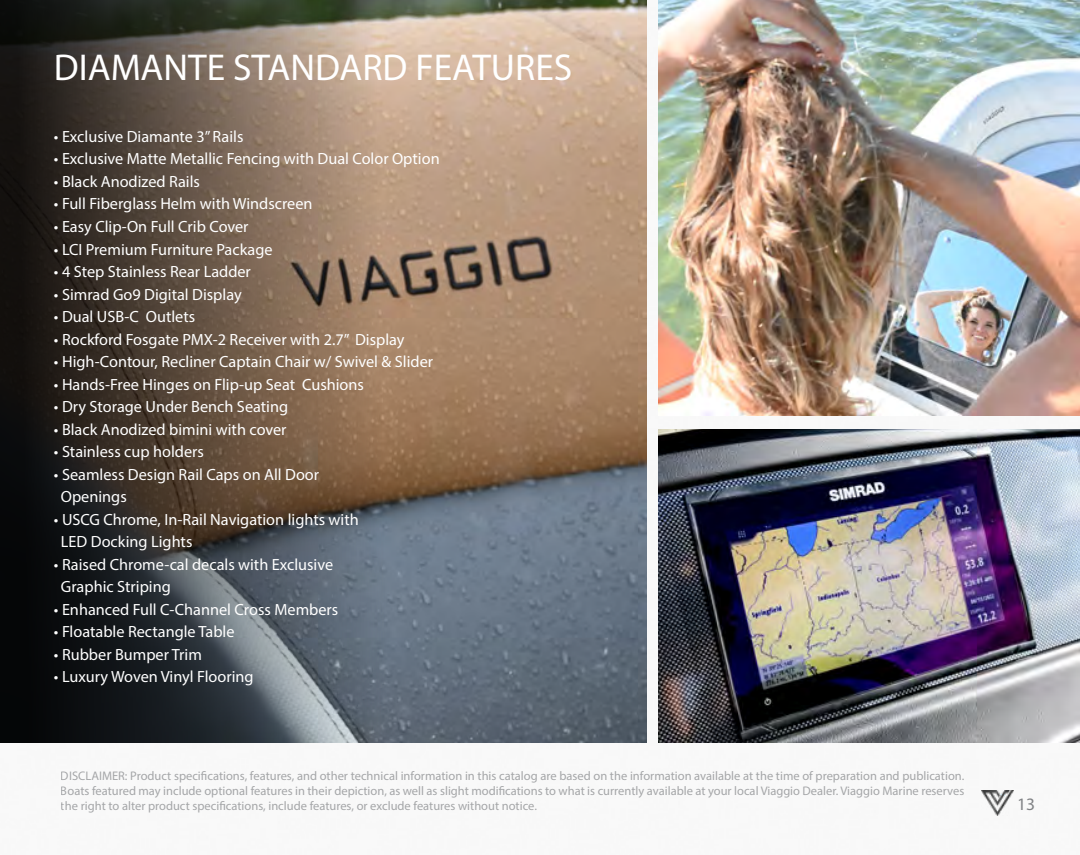
<style>
.page{position:relative;width:1080px;height:855px;background:#fff}
.page>*{position:absolute;margin:0;border:0;box-sizing:border-box;transform-origin:0 0}
.t1{font:37.5px "Myriad Pro";color:#fff}
.t2{font:17.5px "Myriad Pro";color:#808285}
.t3{font:16.25px/22.5px "Myriad Pro";color:#fff}
.t4{font:12.5px/15px "Myriad Pro";color:#808285;text-align:justify}
</style>
<div class="page">
<img style="left:484px;top:0;width:162px;height:742px">
<svg style="left:0;top:0;width:484px;height:742px;background:#5f564d"></svg>
<img style="left:981px;top:791px;width:33px;height:25px">
<img style="left:659px;top:0;width:421px;height:415px">
<img style="left:659px;top:429px;width:421px;height:313px">
<h1 class="t1" style="left:54px;top:45px;width:520px">DIAMANTE STANDARD FEATURES</h1>
<p class="t3" style="left:54px;top:125px;width:191px">• Exclusive Diamante 3” Rails</p>
<p class="t3" style="left:54px;top:148px;width:387px">• Exclusive Matte Metallic Fencing with Dual Color Option</p>
<p class="t3" style="left:54px;top:170px;width:148px">• Black Anodized Rails</p>
<p class="t3" style="left:54px;top:193px;width:260px">• Full Fiberglass Helm with Windscreen</p>
<p class="t3" style="left:54px;top:215px;width:196px">• Easy Clip-On Full Crib Cover</p>
<p class="t3" style="left:54px;top:238px;width:220px">• LCI Premium Furniture Package</p>
<p class="t3" style="left:54px;top:260px;width:198px">• 4 Step Stainless Rear Ladder</p>
<p class="t3" style="left:54px;top:283px;width:189px">• Simrad Go9 Digital Display</p>
<p class="t3" style="left:54px;top:305px;width:143px">• Dual USB-C Outlets</p>
<p class="t3" style="left:54px;top:328px;width:352px">• Rockford Fosgate PMX-2 Receiver with 2.7” Display</p>
<p class="t3" style="left:54px;top:350px;width:381px">• High-Contour, Recliner Captain Chair w/ Swivel &amp; Slider</p>
<p class="t3" style="left:54px;top:373px;width:311px">• Hands-Free Hinges on Flip-up Seat Cushions</p>
<p class="t3" style="left:54px;top:395px;width:236px">• Dry Storage Under Bench Seating</p>
<p class="t3" style="left:54px;top:418px;width:234px">• Black Anodized bimini with cover</p>
<p class="t3" style="left:54px;top:440px;width:152px">• Stainless cup holders</p>
<p class="t3" style="left:61px;top:463px;width:260px;text-indent:-7px">• Seamless Design Rail Caps on All Door<br>Openings</p>
<p class="t3" style="left:61px;top:508px;width:299px;text-indent:-7px">• USCG Chrome, In-Rail Navigation lights with<br>LED Docking Lights</p>
<p class="t3" style="left:61px;top:553px;width:274px;text-indent:-7px">• Raised Chrome-cal decals with Exclusive<br>Graphic Striping</p>
<p class="t3" style="left:54px;top:598px;width:286px">• Enhanced Full C-Channel Cross Members</p>
<p class="t3" style="left:54px;top:620px;width:182px">• Floatable Rectangle Table</p>
<p class="t3" style="left:54px;top:643px;width:149px">• Rubber Bumper Trim</p>
<p class="t3" style="left:54px;top:665px;width:201px">• Luxury Woven Vinyl Flooring</p>
<p class="t4" style="left:61px;top:769px;width:905px">DISCLAIMER: Product specifications, features, and other technical information in this catalog are based on the information available at the time of preparation and publication.<br>Boats featured may include optional features in their depiction, as well as slight modifications to what is currently available at your local Viaggio Dealer. Viaggio Marine reserves the right to alter product specifications, include features, or exclude features without notice.</p>
<p class="t2" style="left:1017px;top:793px;width:19px">13</p>
</div>
